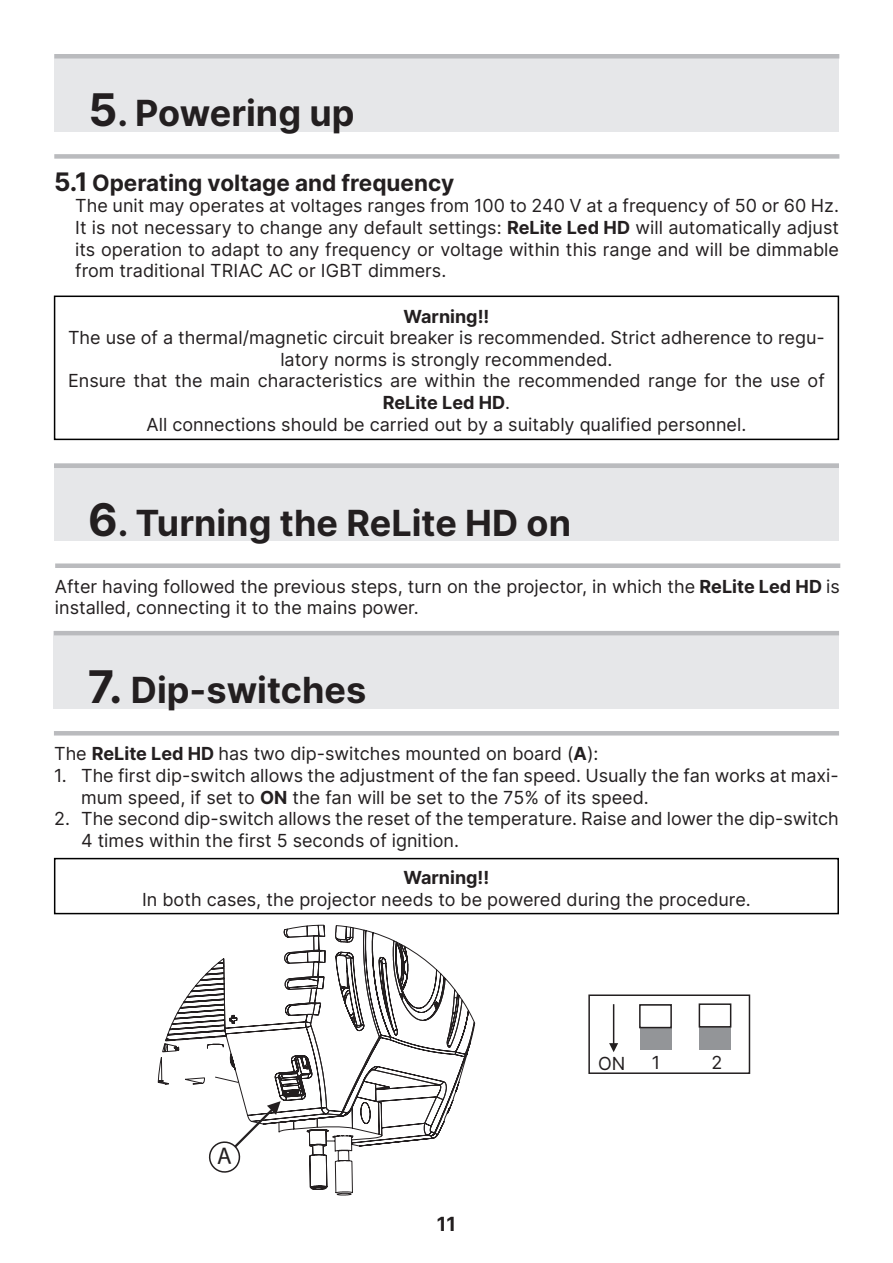
<style>
.page{position:relative;width:893px;height:1263px;background:#fff}
.page>*{position:absolute;margin:0;border:0;box-sizing:border-box;transform-origin:0 0}
.t1{font:700 36px "Inter";color:#231f20}
.t2{font:700 22.5px "Inter";color:#231f20}
.t3{font:700 19.5px "Inter";color:#231f20}
.t4{font:18px/21.6px "Inter";color:#231f20}
.t5{font:700 18px "Inter";color:#231f20}
.s1{font-size:45px}
.s2{font-size:25.5px}
.s3{font-weight:700}
</style>
<div class="page">
<div style="left:54px;top:54px;width:785px;height:78px;background:#e6e7e9"></div>
<div style="left:54px;top:54px;width:785px;height:5px;background:#babbbe"></div>
<div style="left:54px;top:154px;width:785px;height:5px;background:#babbbe"></div>
<div style="left:54px;top:296px;width:785px;height:144px;border:2px solid #000"></div>
<div style="left:54px;top:463px;width:785px;height:78px;background:#e6e7e9"></div>
<div style="left:54px;top:463px;width:785px;height:5px;background:#babbbe"></div>
<div style="left:54px;top:631px;width:785px;height:78px;background:#e6e7e9"></div>
<hr style="left:54px;top:631px;width:785px;height:4px;background:#babbbe">
<div style="left:55px;top:563px;width:785px;height:5px;background:#babbbe"></div>
<hr style="left:54px;top:731px;width:785px;height:4px;background:#babbbe">
<svg style="left:151px;top:914px;width:333px;height:282px"></svg>
<svg style="left:165px;top:914px;width:310px;height:224px"></svg>
<div style="left:588px;top:994px;width:162px;height:80px;border:2px solid #231f20"></div>
<div style="left:640px;top:1004px;width:31px;height:45px;background:#939598"></div>
<div style="left:699px;top:1004px;width:32px;height:45px;background:#939598"></div>
<div style="left:699px;top:1004px;width:32px;height:23px;background:#fff"></div>
<div style="left:699px;top:1003px;width:32px;height:24px;border:2px solid #231f20"></div>
<div style="left:640px;top:1005px;width:31px;height:22px;background:#fff"></div>
<div style="left:639px;top:1004px;width:33px;height:24px;border:2px solid #231f20"></div>
<hr style="left:613px;top:1004px;width:1px;height:45px;background:#231f20">
<svg style="left:609px;top:1043px;width:9px;height:9px"></svg>
<div style="left:54px;top:858px;width:785px;height:56px;border:2px solid #000"></div>
<svg style="left:207px;top:1101px;width:74px;height:73px"></svg>
<h1 class="t1" style="left:88px;top:87px;width:268px"><span class="s1">5</span>. Powering up</h1>
<p class="t2" style="left:54px;top:166px;width:402px"><span class="s2">5.1</span> Operating voltage and frequency</p>
<p class="t4" style="left:75px;top:195px;width:765px;text-align:justify">The unit may operates at voltages ranges from 100 to 240 V at a frequency of 50 or 60 Hz.<br>It is not necessary to change any default settings: <span class="s3">ReLite Led HD</span> will automatically adjust its operation to adapt to any frequency or voltage within this range and will be dimmable from traditional TRIAC AC or IGBT dimmers.</p>
<p class="t5" style="left:404px;top:303px;width:87px">Warning!!</p>
<p class="t4" style="left:68px;top:326px;width:758px;text-align:center">The use of a thermal/magnetic circuit breaker is recommended. Strict adherence to regu&shy;latory norms is strongly recommended.<br>Ensure that the main characteristics are within the recommended range for the use of <span class="s3">ReLite Led HD</span>.<br>All connections should be carried out by a suitably qualified personnel.</p>
<h1 class="t1" style="left:88px;top:496px;width:485px"><span class="s1">6</span>. Turning the ReLite HD on</h1>
<p class="t4" style="left:55px;top:575px;width:787px">After having followed the previous steps, turn on the projector, in which the <span class="s3">ReLite Led HD</span> is installed, connecting it to the mains power.</p>
<h1 class="t1" style="left:88px;top:664px;width:280px"><span class="s1">7.</span> Dip-switches</h1>
<p class="t4" style="left:54px;top:743px;width:546px">The <span class="s3">ReLite Led HD</span> has two dip-switches mounted on board (<span class="s3">A</span>):</p>
<p class="t4" style="left:81px;top:764px;width:759px;text-indent:-27px">1. The first dip-switch allows the adjustment of the fan speed. Usually the fan works at maxi&shy;mum speed, if set to <span class="s3">ON</span> the fan will be set to the 75% of its speed.</p>
<p class="t4" style="left:81px;top:807px;width:759px;text-indent:-27px">2. The second dip-switch allows the reset of the temperature. Raise and lower the dip-switch<br>4 times within the first 5 seconds of ignition.</p>
<p class="t5" style="left:404px;top:864px;width:87px">Warning!!</p>
<p class="t4" style="left:142px;top:888px;width:610px">In both cases, the projector needs to be powered during the procedure.</p>
<p class="t3" style="left:437px;top:1209px;width:21px">11</p>
<p class="t4" style="left:598px;top:1052px;width:29px">ON</p>
<p class="t4" style="left:652px;top:1051px;width:10px">1</p>
<p class="t4" style="left:711px;top:1051px;width:12px">2</p>
</div>
